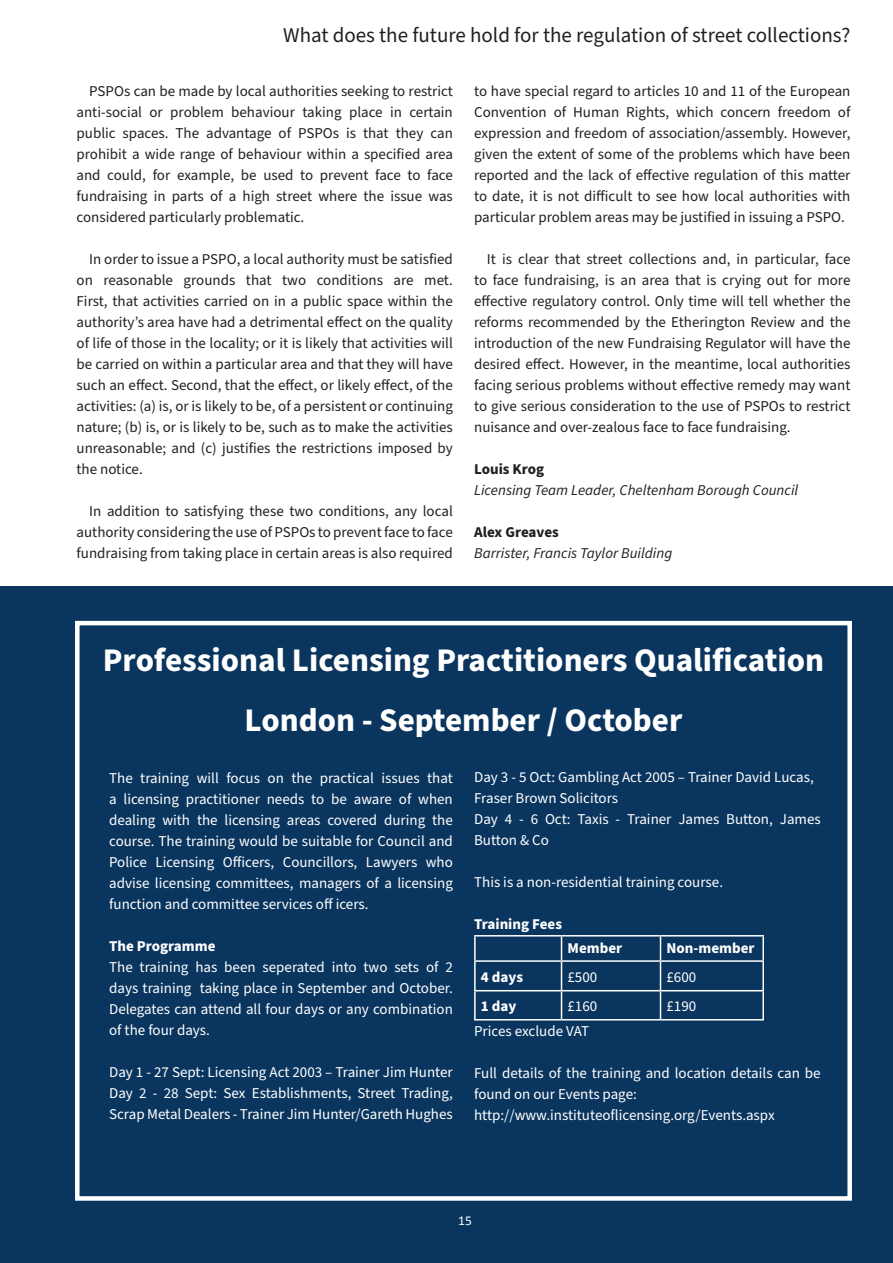
<style>
.page{position:relative;width:893px;height:1263px;background:#fff}
.page>*{position:absolute;margin:0;border:0;box-sizing:border-box;transform-origin:0 0}
.t1{font:700 33px/60px "Source Sans Pro";color:#fff;text-align:center}
.t2{font:21px "Source Sans Pro";color:#231f20}
.t3{font:15px/21px "Source Sans Pro";color:#231f20;text-align:justify}
.t4{font:15px/21px "Source Sans Pro";color:#fff;text-align:justify}
.t5{font:italic 15px "Source Sans Pro";color:#231f20}
.t6{font:700 15px "Source Sans Pro";color:#fff}
.t7{font:700 15px "Source Sans Pro";color:#231f20}
.t8{font:13.5px "Calibri";color:#fff}
.s1{color:#231f20}
</style>
<div class="page">
<div style="left:0;top:587px;width:893px;height:676px;background:#0a355e"></div>
<div style="left:75px;top:621px;width:777px;height:580px;border:4px solid #fff"></div>
<hr style="left:474px;top:935px;width:87px;height:1px;background:#fff">
<hr style="left:474px;top:936px;width:2px;height:24px;background:#fff">
<hr style="left:561px;top:935px;width:99px;height:1px;background:#fff">
<hr style="left:660px;top:935px;width:104px;height:1px;background:#fff">
<hr style="left:762px;top:936px;width:2px;height:24px;background:#fff">
<hr style="left:474px;top:960px;width:87px;height:2px;background:#fff">
<hr style="left:474px;top:962px;width:2px;height:28px;background:#fff">
<hr style="left:561px;top:960px;width:99px;height:2px;background:#fff">
<hr style="left:660px;top:960px;width:104px;height:2px;background:#fff">
<hr style="left:762px;top:962px;width:2px;height:28px;background:#fff">
<hr style="left:474px;top:990px;width:87px;height:1px;background:#fff">
<hr style="left:474px;top:991px;width:2px;height:28px;background:#fff">
<hr style="left:561px;top:990px;width:99px;height:1px;background:#fff">
<svg style="left:561px;top:936px;width:1px;height:83px"></svg>
<hr style="left:660px;top:990px;width:104px;height:1px;background:#fff">
<svg style="left:660px;top:936px;width:1px;height:83px"></svg>
<hr style="left:762px;top:991px;width:2px;height:28px;background:#fff">
<hr style="left:474px;top:1019px;width:87px;height:1px;background:#fff">
<hr style="left:561px;top:1019px;width:99px;height:1px;background:#fff">
<hr style="left:660px;top:1019px;width:104px;height:1px;background:#fff">
<h2 class="t2" style="left:283px;top:21px;width:569px">What does the future hold for the regulation of street collections?</h2>
<p class="t3" style="left:77px;top:81px;width:378px;text-indent:13px">PSPOs can be made by local authorities seeking to restrict anti-social or problem behaviour taking place in certain public spaces. The advantage of PSPOs is that they can prohibit a wide range of behaviour within a specified area and could, for example, be used to prevent face to face fundraising in parts of a high street where the issue was considered particularly problematic.</p>
<p class="t3" style="left:77px;top:249px;width:378px;text-indent:13px">In order to issue a PSPO, a local authority must be satisfied on reasonable grounds that two conditions are met.<br>First, that activities carried on in a public space within the authority’s area have had a detrimental effect on the quality of life of those in the locality; or it is likely that activities will be carried on within a particular area and that they will have such an effect. Second, that the effect, or likely effect, of the activities: (a) is, or is likely to be, of a persistent or continuing nature; (b) is, or is likely to be, such as to make the activities unreasonable; and (c) justifies the restrictions imposed by the notice.</p>
<p class="t3" style="left:77px;top:501px;width:378px;text-indent:13px">In addition to satisfying these two conditions, any local authority considering the use of PSPOs to prevent face to face fundraising from taking place in certain areas is also required</p>
<p class="t3" style="left:474px;top:81px;width:378px">to have special regard to articles 10 and 11 of the European Convention of Human Rights, which concern freedom of expression and freedom of association/assembly. However, given the extent of some of the problems which have been reported and the lack of effective regulation of this matter to date, it is not difficult to see how local authorities with particular problem areas may be justified in issuing a PSPO.</p>
<p class="t3" style="left:474px;top:249px;width:378px;text-indent:13px">It is clear that street collections and, in particular, face to face fundraising, is an area that is crying out for more effective regulatory control. Only time will tell whether the reforms recommended by the Etherington Review and the introduction of the new Fundraising Regulator will have the desired effect. However, in the meantime, local authorities facing serious problems without effective remedy may want to give serious consideration to the use of PSPOs to restrict nuisance and over-zealous face to face fundraising.</p>
<p class="t7" style="left:474px;top:459px;width:72px">Louis Krog</p>
<p class="t5" style="left:474px;top:480px;width:326px">Licensing Team Leader, Cheltenham Borough Council</p>
<p class="t7" style="left:474px;top:522px;width:86px">Alex Greaves</p>
<p class="t5" style="left:474px;top:543px;width:200px">Barrister, Francis Taylor Building</p>
<h1 class="t1" style="left:103px;top:631px;width:723px">Professional Licensing Practitioners Qualification<br>London - September / October</h1>
<p class="t4" style="left:109px;top:768px;width:345px">The training will focus on the practical issues that a licensing practitioner needs to be aware of when dealing with the licensing areas covered during the course. The training would be suitable for Council and Police Licensing Officers, Councillors, Lawyers who advise licensing committees, managers of a licensing function and committee services off icers.</p>
<p class="t6" style="left:109px;top:936px;width:108px">The Programme</p>
<p class="t4" style="left:109px;top:957px;width:345px">The training has been seperated into two sets of 2 days training taking place in September and October.<br>Delegates can attend all four days or any combination of the four days.</p>
<p class="t4" style="left:109px;top:1062px;width:345px">Day 1 - 27 Sept: Licensing Act 2003 – Trainer Jim Hunter Day 2 - 28 Sept: Sex Establishments, Street Trading, Scrap Metal Dealers - Trainer Jim Hunter/Gareth Hughes</p>
<p class="t4" style="left:474px;top:767px;width:348px;text-align:left">Day 3 - 5 Oct: Gambling Act 2005 – Trainer David Lucas, Fraser Brown Solicitors<br>Day 4 - 6 Oct: Taxis - Trainer James Button, James Button &amp; Co</p>
<p class="t4" style="left:474px;top:872px;width:250px">This is a non-residential training course.</p>
<p class="t6" style="left:474px;top:914px;width:90px">Training Fees</p>
<p class="t6" style="left:567px;top:938px;width:56px">Member</p>
<p class="t6" style="left:666px;top:938px;width:90px">Non-member</p>
<p class="t6" style="left:481px;top:966px;width:44px">4 days</p>
<p class="t4" style="left:567px;top:966px;width:31px">£500</p>
<p class="t4" style="left:666px;top:966px;width:31px">£600</p>
<p class="t6" style="left:481px;top:996px;width:37px">1 day</p>
<p class="t4" style="left:567px;top:996px;width:31px">£160</p>
<p class="t4" style="left:666px;top:996px;width:31px">£190</p>
<p class="t4" style="left:474px;top:1020px;width:116px">Prices exclude VAT</p>
<p class="t4" style="left:474px;top:1062px;width:348px;text-align:left">Full details of the training and location details can be found on our Events page: http://www.instituteoflicensing.org/Events.aspx</p>
<p class="t8" style="left:458px;top:1211px;width:18px">15<span class="s1">15</span></p>
</div>
